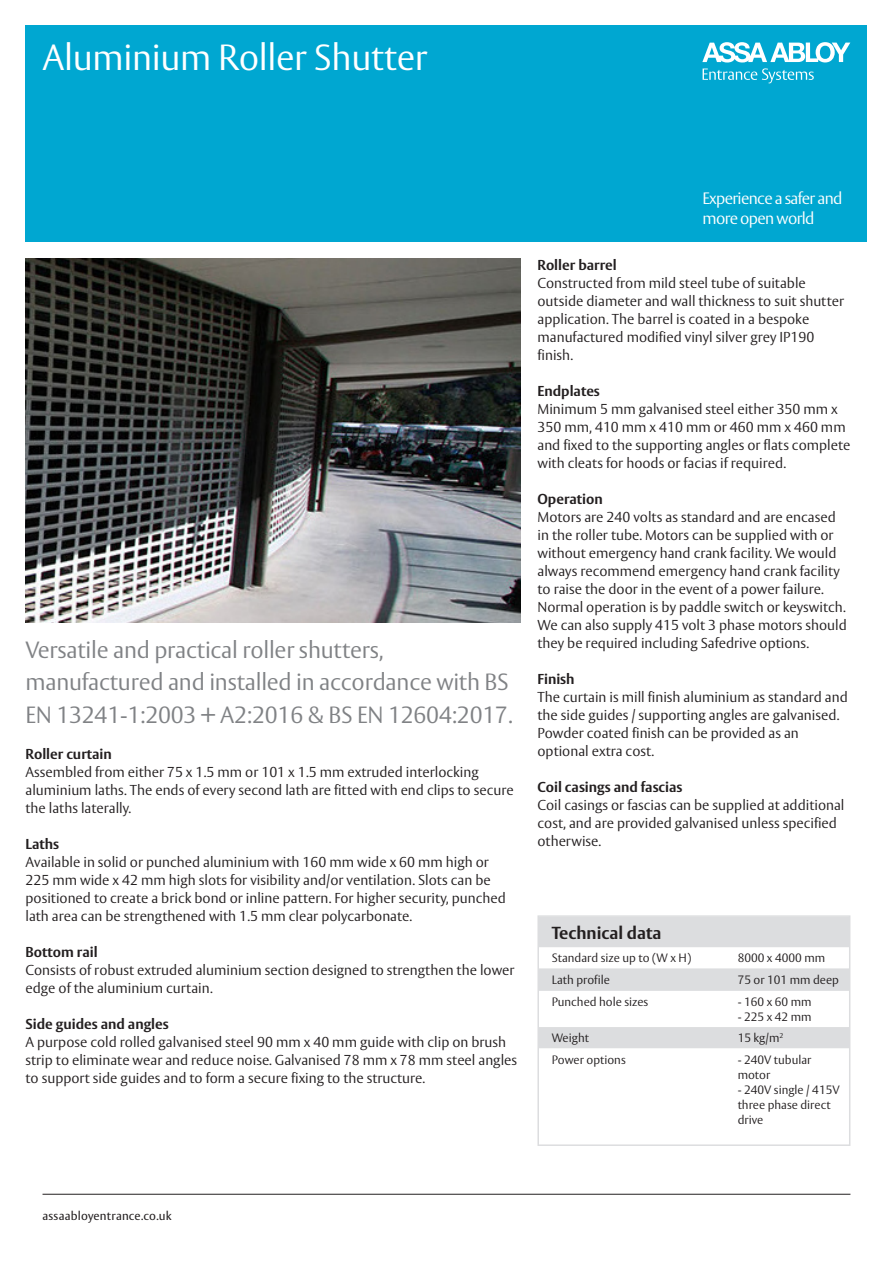
<style>
.page{position:relative;width:893px;height:1263px;background:#fff}
.page>*{position:absolute;margin:0;border:0;box-sizing:border-box;transform-origin:0 0}
.HEADER_AREA_-_1st_ro{font:300 36px "ASSA Vesta";letter-spacing:-.01em;color:#fff}
.HEADER_-_Light_18_21{font:300 23.25px/32.4px "ASSA Vesta";letter-spacing:-.01em;color:#808285}
.TABLE_HEADER_-_Bold{font:700 17.25px "ASSA Vesta";color:#231f20}
.t1{font:300 16.35px/19.6px "ASSA Vesta";letter-spacing:-.04em;color:#fff}
.BODY_COPY_-_Light_9{font:300 14.25px/18px "ASSA Vesta";color:#231f20}
.BODY_COPY_-_Light_9-2{font:700 14.25px "ASSA Vesta";color:#231f20}
.TABLE_COPY_-__Light{font:300 12px/15px "ASSA Vesta";color:#231f20}
.t2{font:12px "ASSA Vesta";letter-spacing:.015em;color:#231f20}
</style>
<div class="page">
<div style="left:26px;top:26px;width:841px;height:216px;background:#00a7d1"></div>
<svg style="left:702px;top:42px;width:148px;height:41px"></svg>
<hr style="left:43px;top:1194px;width:807px;height:1px;background:#231f20">
<img style="left:26px;top:259px;width:495px;height:364px">
<svg style="left:540px;top:918px;width:307px;height:130px"></svg>
<div style="left:537px;top:915px;width:313px;height:231px;border:2px solid #dcdddf"></div>
<p class="HEADER_AREA_-_1st_ro" style="left:43px;top:36px;width:387px">Aluminium Roller Shutter</p>
<p class="HEADER_-_Light_18_21" style="left:26px;top:635px;width:360px">Versatile and practical roller shutters,</p>
<p class="HEADER_-_Light_18_21" style="left:26px;top:667px;width:489px">manufactured and installed in accordance with BS<br>EN 13241-1:2003 + A2:2016 &amp; BS EN 12604:2017.</p>
<p class="BODY_COPY_-_Light_9-2" style="left:26px;top:745px;width:88px">Roller curtain</p>
<p class="BODY_COPY_-_Light_9" style="left:26px;top:763px;width:490px">Assembled from either 75 x 1.5 mm or 101 x 1.5 mm extruded interlocking aluminium laths. The ends of every second lath are fitted with end clips to secure the laths laterally.</p>
<p class="BODY_COPY_-_Light_9-2" style="left:26px;top:835px;width:35px">Laths</p>
<p class="BODY_COPY_-_Light_9" style="left:26px;top:853px;width:465px">Available in solid or punched aluminium with 160 mm wide x 60 mm high or</p>
<p class="BODY_COPY_-_Light_9" style="left:26px;top:871px;width:482px">225 mm wide x 42 mm high slots for visibility and/or ventilation. Slots can be positioned to create a brick bond or inline pattern. For higher security, punched lath area can be strengthened with 1.5 mm clear polycarbonate.</p>
<p class="BODY_COPY_-_Light_9-2" style="left:26px;top:943px;width:74px">Bottom rail</p>
<p class="BODY_COPY_-_Light_9" style="left:26px;top:961px;width:491px">Consists of robust extruded aluminium section designed to strengthen the lower edge of the aluminium curtain.</p>
<p class="BODY_COPY_-_Light_9-2" style="left:26px;top:1015px;width:145px">Side guides and angles</p>
<p class="BODY_COPY_-_Light_9" style="left:26px;top:1033px;width:493px">A purpose cold rolled galvanised steel 90 mm x 40 mm guide with clip on brush strip to eliminate wear and reduce noise. Galvanised 78 mm x 78 mm steel angles to support side guides and to form a secure fixing to the structure.</p>
<p class="t1" style="left:702px;top:189px;width:141px">Experience a safer and more open world</p>
<p class="BODY_COPY_-_Light_9-2" style="left:537px;top:256px;width:81px">Roller barrel</p>
<p class="BODY_COPY_-_Light_9" style="left:537px;top:274px;width:308px">Constructed from mild steel tube of suitable outside diameter and wall thickness to suit shutter application. The barrel is coated in a bespoke manufactured modified vinyl silver grey IP190 finish.</p>
<p class="BODY_COPY_-_Light_9-2" style="left:537px;top:382px;width:64px">Endplates</p>
<p class="BODY_COPY_-_Light_9" style="left:537px;top:400px;width:314px">Minimum 5 mm galvanised steel either 350 mm x 350 mm, 410 mm x 410 mm or 460 mm x 460 mm and fixed to the supporting angles or flats complete with cleats for hoods or facias if required.</p>
<p class="BODY_COPY_-_Light_9-2" style="left:537px;top:490px;width:67px">Operation</p>
<p class="BODY_COPY_-_Light_9" style="left:537px;top:508px;width:311px">Motors are 240 volts as standard and are encased in the roller tube. Motors can be supplied with or without emergency hand crank facility. We would always recommend emergency hand crank facility to raise the door in the event of a power failure.<br>Normal operation is by paddle switch or keyswitch.<br>We can also supply 415 volt 3 phase motors should they be required including Safedrive options.</p>
<p class="BODY_COPY_-_Light_9-2" style="left:537px;top:670px;width:39px">Finish</p>
<p class="BODY_COPY_-_Light_9" style="left:537px;top:688px;width:312px">The curtain is mill finish aluminium as standard and the side guides / supporting angles are galvanised.<br>Powder coated finish can be provided as an optional extra cost.</p>
<p class="BODY_COPY_-_Light_9-2" style="left:537px;top:778px;width:147px">Coil casings and fascias</p>
<p class="BODY_COPY_-_Light_9" style="left:537px;top:796px;width:308px">Coil casings or fascias can be supplied at additional cost, and are provided galvanised unless specified otherwise.</p>
<p class="TABLE_HEADER_-_Bold" style="left:552px;top:922px;width:111px">Technical data</p>
<p class="TABLE_COPY_-__Light" style="left:552px;top:951px;width:141px">Standard size up to (W x H)</p>
<p class="TABLE_COPY_-__Light" style="left:738px;top:951px;width:89px">8000 x 4000 mm</p>
<p class="TABLE_COPY_-__Light" style="left:552px;top:972px;width:60px">Lath profile</p>
<p class="TABLE_COPY_-__Light" style="left:738px;top:972px;width:103px">75 or 101 mm deep</p>
<p class="TABLE_COPY_-__Light" style="left:552px;top:995px;width:98px">Punched hole sizes</p>
<p class="TABLE_COPY_-__Light" style="left:738px;top:995px;width:75px">- 160 x 60 mm</p>
<p class="TABLE_COPY_-__Light" style="left:738px;top:1010px;width:75px">- 225 x 42 mm</p>
<p class="TABLE_COPY_-__Light" style="left:552px;top:1031px;width:39px">Weight</p>
<p class="TABLE_COPY_-__Light" style="left:738px;top:1031px;width:47px">15 kg/m<sup>2</sup></p>
<p class="TABLE_COPY_-__Light" style="left:552px;top:1052px;width:76px">Power options</p>
<p class="TABLE_COPY_-__Light" style="left:738px;top:1052px;width:75px">- 240V tubular motor</p>
<p class="TABLE_COPY_-__Light" style="left:738px;top:1082px;width:103px">- 240V single / 415V three phase direct drive</p>
<p class="t2" style="left:43px;top:1209px;width:131px">assaabloyentrance.co.uk</p>
</div>
